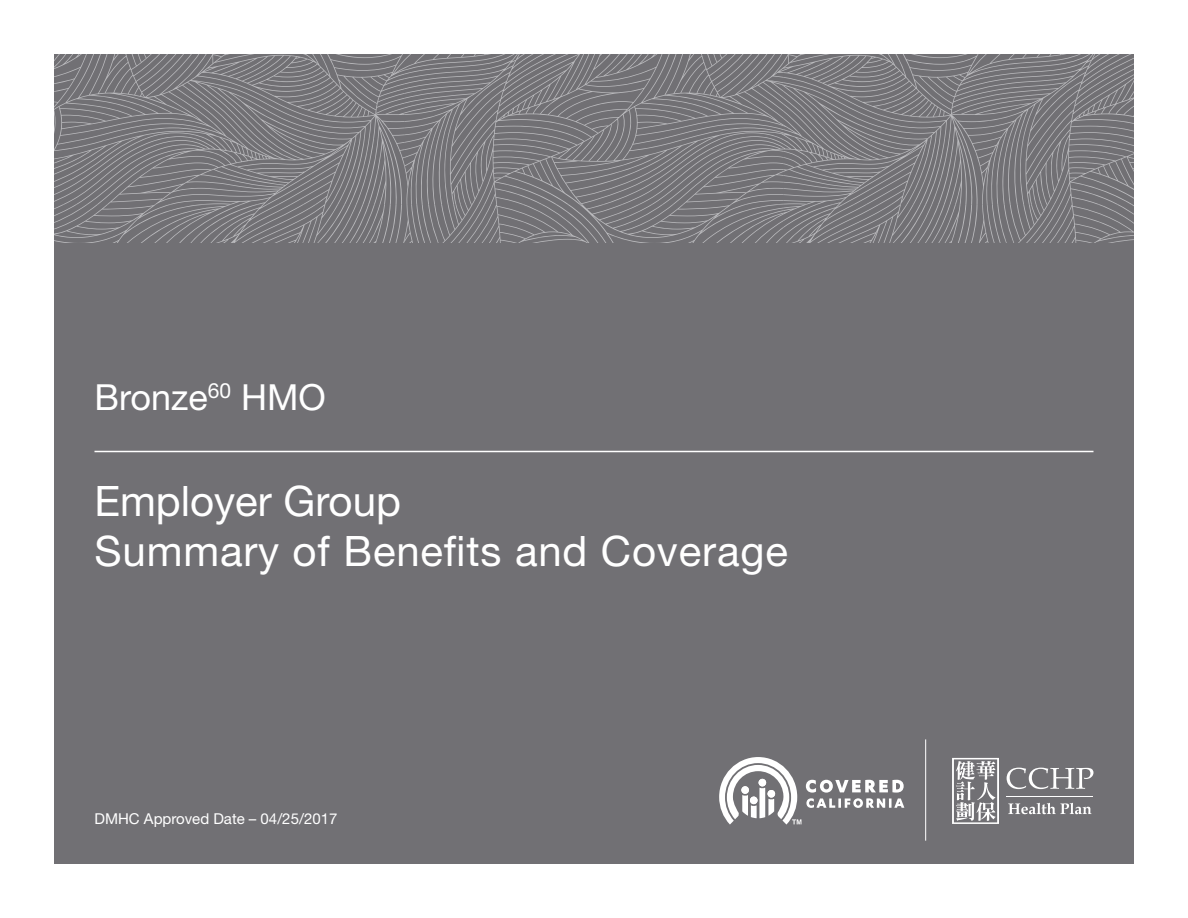
<style>
.page{position:relative;width:1188px;height:918px;background:#fff}
.page>*{position:absolute;margin:0;border:0;box-sizing:border-box;transform-origin:0 0}
.t1{font:42px/50.4px "Helvetica Neue LT Std";letter-spacing:.02em;color:#fff}
.t2{font:36px "Helvetica Neue LT Std";color:#fff}
.t3{font:15px "Helvetica Neue LT Std";color:#fff}
</style>
<div class="page">
<div style="left:54px;top:54px;width:1080px;height:810px;background:#717074"></div>
<svg style="left:1053px;top:138px;width:81px;height:105px"></svg>
<svg style="left:54px;top:138px;width:999px;height:105px"></svg>
<svg style="left:54px;top:54px;width:1080px;height:84px"></svg>
<hr style="left:94px;top:451px;width:1000px;height:1px;background:#fff">
<svg style="left:719px;top:757px;width:185px;height:68px"></svg>
<hr style="left:925px;top:739px;width:1px;height:102px;background:#fff">
<svg style="left:1007px;top:768px;width:86px;height:21px"></svg>
<hr style="left:1006px;top:796px;width:87px;height:1px;background:#fff">
<svg style="left:1008px;top:803px;width:83px;height:11px"></svg>
<svg style="left:952px;top:758px;width:47px;height:66px"></svg>
<p class="t2" style="left:94px;top:376px;width:233px">Bronze<sup>60</sup> HMO</p>
<p class="t1" style="left:94px;top:475px;width:695px">Employer Group<br>Summary of Benefits and Coverage</p>
<p class="t3" style="left:94px;top:809px;width:244px">DMHC Approved Date – 04/25/2017</p>
</div>
